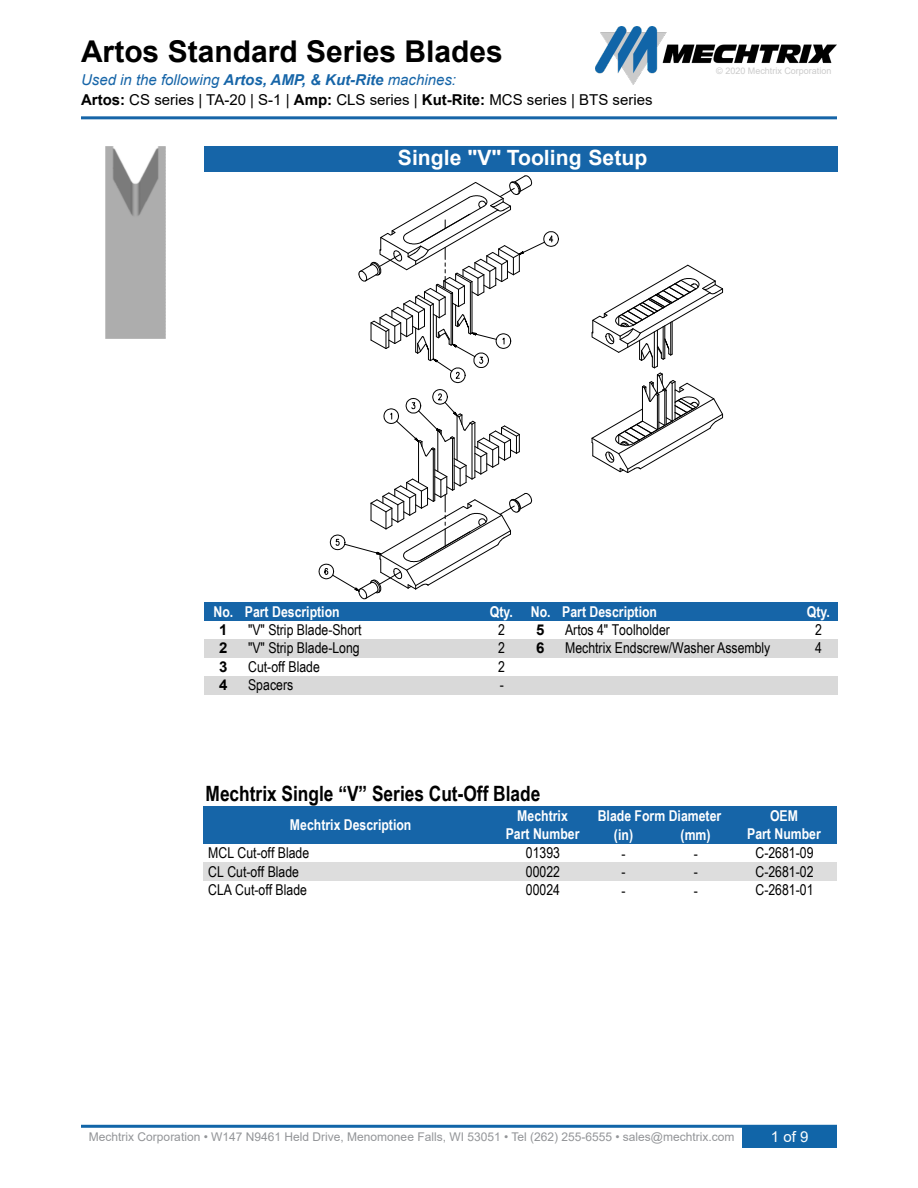
<style>
.page{position:relative;width:918px;height:1188px;background:#fff}
.page>*{position:absolute;margin:0;border:0;box-sizing:border-box;transform-origin:0 0}
.t1{font:700 30px "Arial";color:#000}
.t2{font:700 21px "Arial Narrow";color:#000}
.t3{font:700 21px "Arial";color:#fff}
.t4{font:15px "Arial Narrow";color:#000}
.t5{font:700 15px/18.8px "Arial Narrow";color:#fff;text-align:center}
.t6{font:15px/20px "Arial";color:#000}
.t7{font:700 15px "Arial";color:#000}
.t8{font:15px "Arial";color:#fff}
.t9{font:12px "Arial";color:#939598}
.t10{font:9px "Arial";color:#cbcbcb}
.s1{font-style:italic;color:#1665a8}
.s2{font-weight:700;font-style:italic;color:#1665a8}
.s3{font-weight:700}
</style>
<div class="page">
<img style="left:596px;top:26px;width:241px;height:59px">
<hr style="left:81px;top:116px;width:756px;height:3px;background:#1665a8">
<div style="left:742px;top:1125px;width:95px;height:23px;background:#1165a8"></div>
<hr style="left:81px;top:1125px;width:756px;height:3px;background:#1165a8">
<div style="left:204px;top:146px;width:633px;height:25px;background:#1665a8"></div>
<div style="left:204px;top:602px;width:633px;height:19px;background:#1665a8"></div>
<div style="left:204px;top:639px;width:633px;height:19px;background:#d9d9d9"></div>
<div style="left:204px;top:676px;width:633px;height:18px;background:#d9d9d9"></div>
<img style="left:105px;top:146px;width:60px;height:192px">
<svg style="left:318px;top:175px;width:241px;height:425px"></svg>
<svg style="left:591px;top:264px;width:133px;height:209px"></svg>
<div style="left:203px;top:807px;width:634px;height:37px;background:#1665a8"></div>
<div style="left:203px;top:862px;width:634px;height:19px;background:#ddd"></div>
<h1 class="t1" style="left:81px;top:40px;width:423px">Artos Standard Series Blades</h1>
<p class="t6" style="left:81px;top:71px;width:573px"><span class="s1">Used in the following</span> <span class="s2">Artos, AMP, &amp; Kut-Rite</span> <span class="s1">machines:<br></span><span class="s3">Artos:</span> CS series | TA-20 | S-1 | <span class="s3">Amp:</span> CLS series | <span class="s3">Kut-Rite:</span> MCS series | BTS series</p>
<h2 class="t3" style="left:398px;top:150px;width:251px">Single "V" Tooling Setup</h2>
<p class="t10" style="left:716px;top:67px;width:117px">© 2020 Mechtrix Corporation</p>
<p class="t5" style="left:214px;top:603px;width:128px">No. Part Description</p>
<p class="t5" style="left:490px;top:603px;width:169px">Qty. No. Part Description</p>
<p class="t5" style="left:807px;top:603px;width:24px">Qty.</p>
<p class="t7" style="left:219px;top:624px;width:10px">1</p>
<p class="t4" style="left:248px;top:624px;width:115px">"V" Strip Blade-Short</p>
<p class="t4" style="left:498px;top:624px;width:8px">2</p>
<p class="t7" style="left:536px;top:624px;width:10px">5</p>
<p class="t4" style="left:565px;top:624px;width:106px">Artos 4" Toolholder</p>
<p class="t4" style="left:815px;top:624px;width:8px">2</p>
<p class="t7" style="left:219px;top:642px;width:10px">2</p>
<p class="t4" style="left:248px;top:642px;width:113px">"V" Strip Blade-Long</p>
<p class="t4" style="left:498px;top:642px;width:8px">2</p>
<p class="t7" style="left:536px;top:642px;width:10px">6</p>
<p class="t4" style="left:565px;top:642px;width:207px">Mechtrix Endscrew/Washer Assembly</p>
<p class="t4" style="left:815px;top:642px;width:8px">4</p>
<p class="t7" style="left:219px;top:661px;width:10px">3</p>
<p class="t4" style="left:248px;top:661px;width:73px">Cut-off Blade</p>
<p class="t4" style="left:498px;top:661px;width:8px">2</p>
<p class="t7" style="left:219px;top:679px;width:10px">4</p>
<p class="t4" style="left:248px;top:679px;width:47px">Spacers</p>
<p class="t4" style="left:500px;top:679px;width:6px">-</p>
<h2 class="t2" style="left:206px;top:786px;width:336px">Mechtrix Single “V” Series Cut-Off Blade</h2>
<p class="t5" style="left:290px;top:817px;width:123px">Mechtrix Description</p>
<p class="t5" style="left:517px;top:807px;width:52px">Mechtrix</p>
<p class="t5" style="left:598px;top:808px;width:125px">Blade Form Diameter</p>
<p class="t5" style="left:506px;top:826px;width:75px">Part Number</p>
<p class="t5" style="left:614px;top:826px;width:21px">(in)</p>
<p class="t5" style="left:681px;top:826px;width:32px">(mm)</p>
<p class="t5" style="left:747px;top:807px;width:75px">OEM<br>Part Number</p>
<p class="t4" style="left:208px;top:847px;width:103px">MCL Cut-off Blade</p>
<p class="t4" style="left:526px;top:847px;width:36px">01393</p>
<p class="t4" style="left:622px;top:848px;width:6px">-</p>
<p class="t4" style="left:694px;top:848px;width:6px">-</p>
<p class="t4" style="left:755px;top:847px;width:60px">C-2681-09</p>
<p class="t4" style="left:208px;top:866px;width:92px">CL Cut-off Blade</p>
<p class="t4" style="left:526px;top:866px;width:36px">00022</p>
<p class="t4" style="left:622px;top:866px;width:6px">-</p>
<p class="t4" style="left:694px;top:866px;width:6px">-</p>
<p class="t4" style="left:755px;top:866px;width:60px">C-2681-02</p>
<p class="t4" style="left:208px;top:884px;width:100px">CLA Cut-off Blade</p>
<p class="t4" style="left:526px;top:884px;width:36px">00024</p>
<p class="t4" style="left:622px;top:885px;width:6px">-</p>
<p class="t4" style="left:694px;top:885px;width:6px">-</p>
<p class="t4" style="left:755px;top:884px;width:60px">C-2681-01</p>
<p class="t9" style="left:89px;top:1132px;width:647px">Mechtrix Corporation • W147 N9461 Held Drive, Menomonee Falls, WI 53051 • Tel (262) 255-6555 • sales@mechtrix.com</p>
<p class="t8" style="left:771px;top:1131px;width:39px">1of9</p>
</div>
